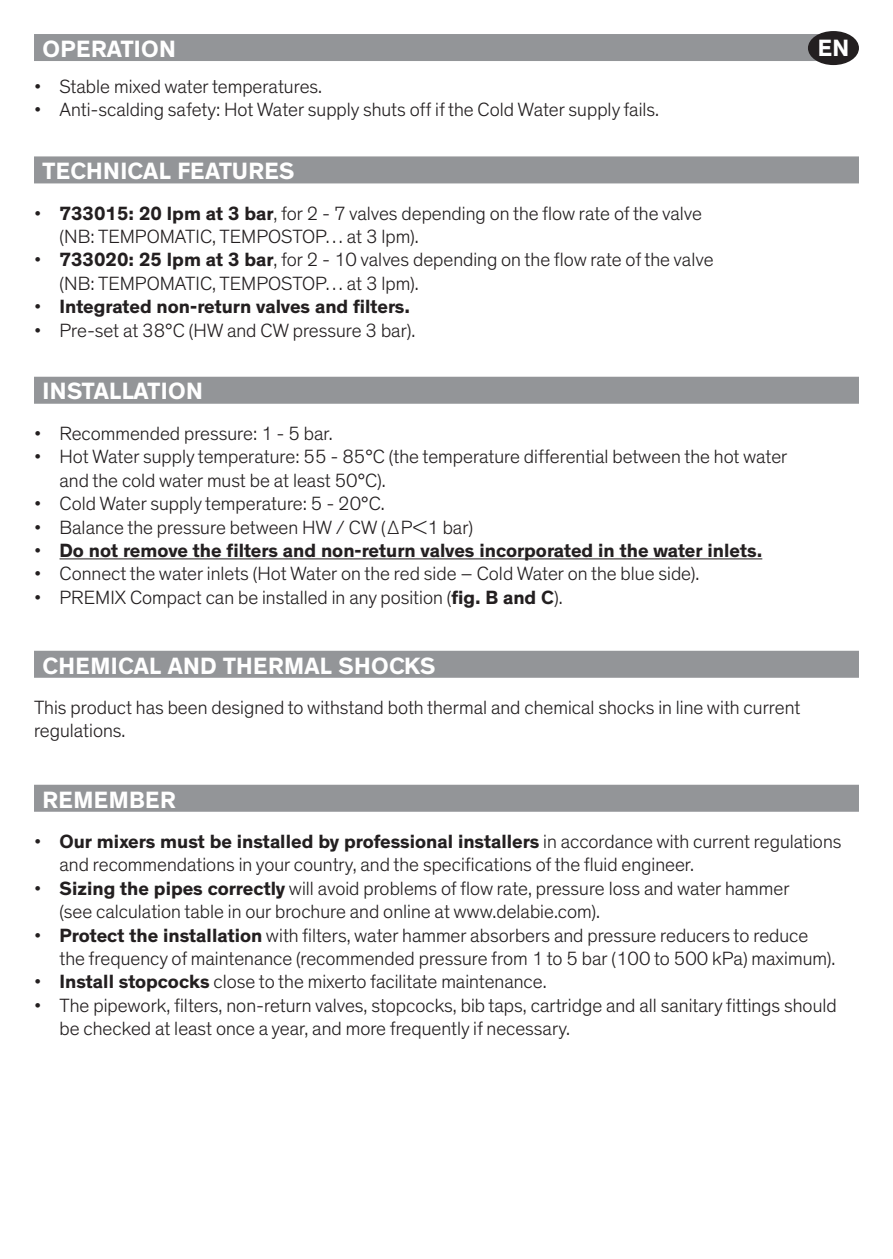
<style>
.page{position:relative;width:893px;height:1259px;background:#fff}
.page>*{position:absolute;margin:0;border:0;box-sizing:border-box;transform-origin:0 0}
.t1{font:700 24px "Theinhardt";letter-spacing:.015em;color:#fff}
.t2{font:300 19.5px/23.4px "Theinhardt";color:#231f20}
.t3{font:700 19.5px "Theinhardt";color:#231f20}
.s1{font-weight:700}
.s2{font-weight:300}
</style>
<div class="page">
<div style="left:34px;top:34px;width:808px;height:27px;background:#939598"></div>
<div style="left:34px;top:156px;width:825px;height:27px;background:#939598"></div>
<div style="left:34px;top:377px;width:825px;height:27px;background:#939598"></div>
<hr style="left:60px;top:558px;width:702px;height:1px;background:#231f20">
<div style="left:808px;top:31px;width:51px;height:34px;background:#231f20;border-radius:50%"></div>
<div style="left:34px;top:651px;width:825px;height:27px;background:#939598"></div>
<div style="left:34px;top:784px;width:825px;height:27px;background:#939598"></div>
<p class="t1" style="left:43px;top:34px;width:135px">OPERATION</p>
<p class="t2" style="left:34px;top:75px;width:290px">• Stable mixed water temperatures.</p>
<p class="t2" style="left:34px;top:98px;width:627px">• Anti-scalding safety: Hot Water supply shuts off if the Cold Water supply fails.</p>
<p class="t1" style="left:43px;top:156px;width:254px">TECHNICAL FEATURES</p>
<p class="t2" style="left:60px;top:202px;width:644px;text-indent:-26px">• <span class="s1">733015: 20 lpm at 3 bar</span>, for 2 - 7 valves depending on the flow rate of the valve (NB: TEMPOMATIC, TEMPOSTOP… at 3 lpm).</p>
<p class="t2" style="left:60px;top:248px;width:655px;text-indent:-26px">• <span class="s1">733020: 25 lpm at 3 bar</span>, for 2 - 10 valves depending on the flow rate of the valve (NB: TEMPOMATIC, TEMPOSTOP… at 3 lpm).</p>
<p class="t3" style="left:34px;top:294px;width:378px"><span class="s2">•</span> Integrated non-return valves and filters.</p>
<p class="t2" style="left:34px;top:319px;width:383px">• Pre-set at 38°C (HW and CW pressure 3 bar).</p>
<p class="t1" style="left:43px;top:376px;width:162px">INSTALLATION</p>
<p class="t2" style="left:34px;top:422px;width:300px">• Recommended pressure: 1 - 5 bar.</p>
<p class="t2" style="left:60px;top:445px;width:729px;text-indent:-26px">• Hot Water supply temperature: 55 - 85°C (the temperature differential between the hot water and the cold water must be at least 50°C).</p>
<p class="t2" style="left:34px;top:492px;width:352px">• Cold Water supply temperature: 5 - 20°C.</p>
<p class="t2" style="left:34px;top:515px;width:441px">• Balance the pressure between HW / CW (ΔP&lt;1 bar)</p>
<p class="t3" style="left:34px;top:538px;width:730px"><span class="s2">•</span> Do not remove the filters and non-return valves incorporated in the water inlets.</p>
<p class="t2" style="left:34px;top:562px;width:667px">• Connect the water inlets (Hot Water on the red side – Cold Water on the blue side).</p>
<p class="t2" style="left:34px;top:586px;width:530px">• PREMIX Compact can be installed in any position (<span class="s1">fig. B and C</span>).</p>
<p class="t1" style="left:818px;top:33px;width:33px">EN</p>
<p class="t1" style="left:43px;top:650px;width:394px">CHEMICAL AND THERMAL SHOCKS</p>
<p class="t2" style="left:34px;top:696px;width:768px">This product has been designed to withstand both thermal and chemical shocks in line with current regulations.</p>
<p class="t1" style="left:43px;top:784px;width:135px">REMEMBER</p>
<p class="t2" style="left:60px;top:830px;width:783px;text-indent:-26px">• <span class="s1">Our mixers must be installed by professional installers</span> in accordance with current regulations and recommendations in your country, and the specifications of the fluid engineer.</p>
<p class="t2" style="left:60px;top:877px;width:732px;text-indent:-26px">• <span class="s1">Sizing the pipes correctly</span> will avoid problems of flow rate, pressure loss and water hammer (see calculation table in our brochure and online at www.delabie.com).</p>
<p class="t2" style="left:60px;top:923px;width:777px;text-indent:-26px">• <span class="s1">Protect the installation</span> with filters, water hammer absorbers and pressure reducers to reduce the frequency of maintenance (recommended pressure from 1 to 5 bar (100 to 500 kPa) maximum).</p>
<p class="t2" style="left:34px;top:970px;width:514px">• <span class="s1">Install stopcocks</span> close to the mixerto facilitate maintenance.</p>
<p class="t2" style="left:60px;top:994px;width:779px;text-indent:-26px">• The pipework, filters, non-return valves, stopcocks, bib taps, cartridge and all sanitary fittings should be checked at least once a year, and more frequently if necessary.</p>
</div>
